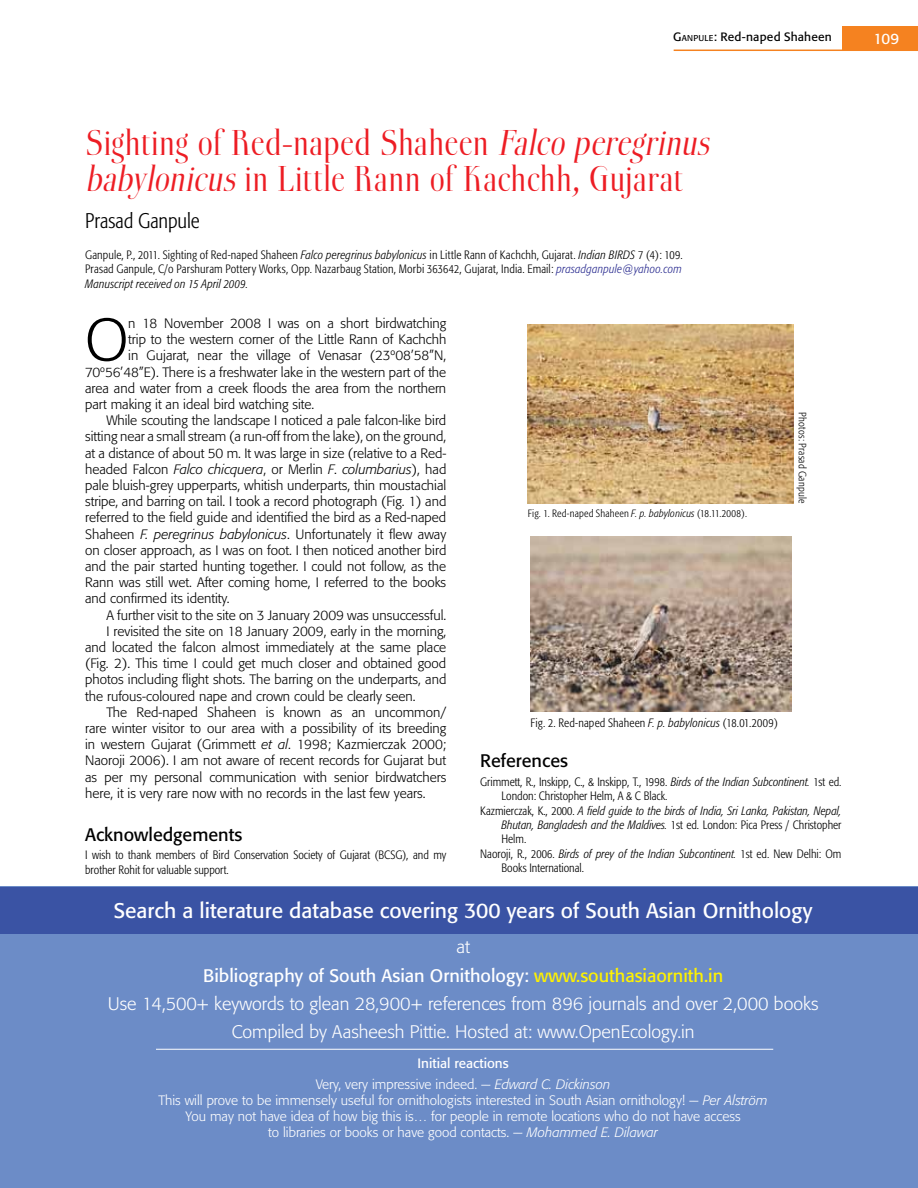
<style>
.page{position:relative;width:918px;height:1188px;background:#fff}
.page>*{position:absolute;margin:0;border:0;box-sizing:border-box;transform-origin:0 0}
.t1{font:300 59.25px "Formata";color:#000}
.t2{font:300 36px/36px "Boberia LL";letter-spacing:-.01em;color:#ed1d24}
.t3{font:21px "Formata";color:#fff}
.t4{font:300 condensed 21px "Formata";letter-spacing:-.005em;color:#000}
.t5{font:300 18px/28.3px "Formata";color:#fff;text-align:center}
.t6{font:18px "Formata";color:#000}
.t7{font:15px "Formata";color:#fff}
.t8{font:300 13.5px "Formata";color:#000}
.t9{font:300 13.5px/16.2px "Formata";color:#fff;text-align:center}
.t10{font:300 condensed 12px/14.4px "Formata";color:#000;text-align:justify}
.t11{font:italic 300 condensed 12px "Formata";color:#000}
.t12{font:12px "Formata";letter-spacing:.01em;color:#000}
.t13{font:300 condensed 10.5px "Formata";letter-spacing:.015em;color:#000}
.s1{font-style:inherit}
.s2{font-size:8.4px}
.s3{font-style:italic}
.s4{font-style:italic;color:#2e3092}
.s5{font-style:normal}
.s6{font-weight:400}
.s7{font-weight:400;color:#fff200}
</style>
<div class="page">
<div style="left:0;top:887px;width:918px;height:301px;background:#6c8cc7"></div>
<img style="left:531px;top:536px;width:260px;height:175px">
<img style="left:528px;top:324px;width:266px;height:179px">
<div style="left:0;top:887px;width:918px;height:47px;background:#3a53a4"></div>
<hr style="left:156px;top:1049px;width:617px;height:1px;background:#fff">
<div style="left:842px;top:26px;width:76px;height:24px;background:#f58220"></div>
<hr style="left:674px;top:50px;width:244px;height:1px;background:#f58220">
<p class="t12" style="left:673px;top:30px;width:160px"><span class="s1">G</span><span class="s2">ANPULE</span><span class="s1">:</span> Red-naped Shaheen</p>
<p class="t7" style="left:874px;top:29px;width:27px">109</p>
<h2 class="t2" style="left:85px;top:125px;width:633px">Sighting of Red-naped Shaheen <span class="s3">Falco peregrinus babylonicus</span> in Little Rann of Kachchh, Gujarat</h2>
<h3 class="t4" style="left:85px;top:209px;width:116px">Prasad Ganpule</h3>
<p class="t10" style="left:85px;top:248px;width:599px">Ganpule, P., 2011. Sighting of Red-naped Shaheen <span class="s3">Falco peregrinus babylonicus</span> in Little Rann of Kachchh, Gujarat. <span class="s3">Indian BIRDS</span> 7 (4): 109.<br>Prasad Ganpule, C/o Parshuram Pottery Works, Opp. Nazarbaug Station, Morbi 363642, Gujarat, India. Email: <span class="s4">prasadganpule@yahoo.com </span><span class="s3">Manuscript received on 15 April 2009.</span></p>
<h1 class="t1" style="left:85px;top:305px;width:45px">O</h1>
<p class="t8" style="left:128px;top:315px;width:319px">n 18 November 2008 I was on a short birdwatching</p>
<p class="t8" style="left:128px;top:332px;width:320px">trip to the western corner of the Little Rann of Kachchh</p>
<p class="t8" style="left:128px;top:348px;width:320px">in Gujarat, near the village of Venasar (23º08’58”N,</p>
<p class="t8" style="left:85px;top:364px;width:363px">70º56’48”E). There is a freshwater lake in the western part of the</p>
<p class="t8" style="left:85px;top:380px;width:363px">area and water from a creek floods the area from the northern</p>
<p class="t8" style="left:85px;top:396px;width:231px">part making it an ideal bird watching site.</p>
<p class="t8" style="left:106px;top:413px;width:341px">While scouting the landscape I noticed a pale falcon-like bird</p>
<p class="t8" style="left:85px;top:429px;width:363px">sitting near a small stream (a run-off from the lake), on the ground,</p>
<p class="t8" style="left:85px;top:445px;width:363px">at a distance of about 50 m. It was large in size (relative to a Red-</p>
<p class="t8" style="left:85px;top:461px;width:363px">headed Falcon <span class="s3">Falco chicquera</span>, or Merlin <span class="s3">F</span>. <span class="s3">columbarius</span>), had</p>
<p class="t8" style="left:85px;top:477px;width:363px">pale bluish-grey upperparts, whitish underparts, thin moustachial</p>
<p class="t8" style="left:85px;top:494px;width:363px">stripe, and barring on tail. I took a record photograph (Fig. 1) and</p>
<p class="t8" style="left:85px;top:510px;width:363px">referred to the field guide and identified the bird as a Red-naped</p>
<p class="t8" style="left:85px;top:526px;width:363px">Shaheen <span class="s3">F. peregrinus babylonicus</span>. Unfortunately it flew away</p>
<p class="t8" style="left:85px;top:542px;width:363px">on closer approach, as I was on foot. I then noticed another bird</p>
<p class="t8" style="left:85px;top:558px;width:363px">and the pair started hunting together. I could not follow, as the</p>
<p class="t8" style="left:85px;top:575px;width:363px">Rann was still wet. After coming home, I referred to the books</p>
<p class="t8" style="left:85px;top:591px;width:146px">and confirmed its identity.</p>
<p class="t8" style="left:106px;top:607px;width:341px">A further visit to the site on 3 January 2009 was unsuccessful.</p>
<p class="t8" style="left:106px;top:623px;width:341px">I revisited the site on 18 January 2009, early in the morning,</p>
<p class="t8" style="left:85px;top:639px;width:363px">and located the falcon almost immediately at the same place</p>
<p class="t8" style="left:85px;top:656px;width:363px">(Fig. 2). This time I could get much closer and obtained good</p>
<p class="t8" style="left:85px;top:672px;width:363px">photos including flight shots. The barring on the underparts, and</p>
<p class="t8" style="left:85px;top:688px;width:332px">the rufous-coloured nape and crown could be clearly seen.</p>
<p class="t8" style="left:106px;top:704px;width:341px">The Red-naped Shaheen is known as an uncommon/</p>
<p class="t8" style="left:85px;top:720px;width:363px">rare winter visitor to our area with a possibility of its breeding</p>
<p class="t8" style="left:85px;top:737px;width:363px">in western Gujarat (Grimmett <span class="s3">et al</span>. 1998; Kazmierczak 2000;</p>
<p class="t8" style="left:85px;top:753px;width:363px">Naoroji 2006). I am not aware of recent records for Gujarat but</p>
<p class="t8" style="left:85px;top:769px;width:363px">as per my personal communication with senior birdwatchers</p>
<p class="t8" style="left:85px;top:785px;width:342px">here, it is very rare now with no records in the last few years.</p>
<h3 class="t6" style="left:85px;top:823px;width:159px">Acknowledgements</h3>
<p class="t10" style="left:85px;top:848px;width:363px">I wish to thank members of Bird Conservation Society of Gujarat (BCSG), and my brother Rohit for valuable support.</p>
<p class="t13" style="left:808px;top:412px;width:92px;rotate:90deg">Photos: Prasad Ganpule</p>
<p class="t13" style="left:528px;top:507px;width:221px">Fig. 1. Red-naped Shaheen <span class="s3">F. p. babylonicus</span> (18.11.2008).</p>
<p class="t10" style="left:531px;top:716px;width:249px">Fig. 2. Red-naped Shaheen <span class="s3">F. p. babylonicus</span> (18.01.2009)</p>
<h3 class="t6" style="left:480px;top:750px;width:89px">References</h3>
<p class="t10" style="left:480px;top:775px;width:363px">Grimmett, R., Inskipp, C., &amp; Inskipp, T., 1998. <span class="s3">Birds of the Indian Subcontinent.</span> 1st ed.</p>
<p class="t10" style="left:502px;top:789px;width:167px">London: Christopher Helm, A &amp; C Black.</p>
<p class="t11" style="left:480px;top:804px;width:363px"><span class="s5">Kazmierczak, K., 2000.</span> A field guide to the birds of India, Sri Lanka, Pakistan, Nepal,</p>
<p class="t10" style="left:502px;top:818px;width:341px"><span class="s3">Bhutan, Bangladesh and the Maldives.</span> 1st ed. London: Pica Press / Christopher</p>
<p class="t10" style="left:502px;top:832px;width:26px">Helm.</p>
<p class="t11" style="left:480px;top:847px;width:363px"><span class="s5">Naoroji, R., 2006.</span> Birds of prey of the Indian Subcontinent. <span class="s5">1st ed. New Delhi: Om</span></p>
<p class="t10" style="left:502px;top:861px;width:84px">Books International.</p>
<h3 class="t3" style="left:114px;top:898px;width:700px">Search a literature database covering 300 years of South Asian Ornithology</h3>
<h3 class="t5" style="left:108px;top:933px;width:712px">at<br><span class="s6">Bibliography of South Asian Ornithology:</span> <span class="s7">www.southasiaornith.in<br></span>Use 14,500+ keywords to glean 28,900+ references from 896 journals and over 2,000 books Compiled by Aasheesh Pittie. Hosted at: www.OpenEcology.in</h3>
<p class="t9" style="left:316px;top:1053px;width:296px;line-height:20.9px"><span class="s6">Initial reactions<br></span>Very, very impressive indeed. — <span class="s3">Edward C. Dickinson</span></p>
<p class="t9" style="left:159px;top:1092px;width:611px">This will prove to be immensely useful for ornithologists interested in South Asian ornithology! — <span class="s3">Per Alström<br></span>You may not have idea of how big this is… for people in remote locations who do not have access<br>to libraries or books or have good contacts. — <span class="s3">Mohammed E. Dilawar</span></p>
</div>
